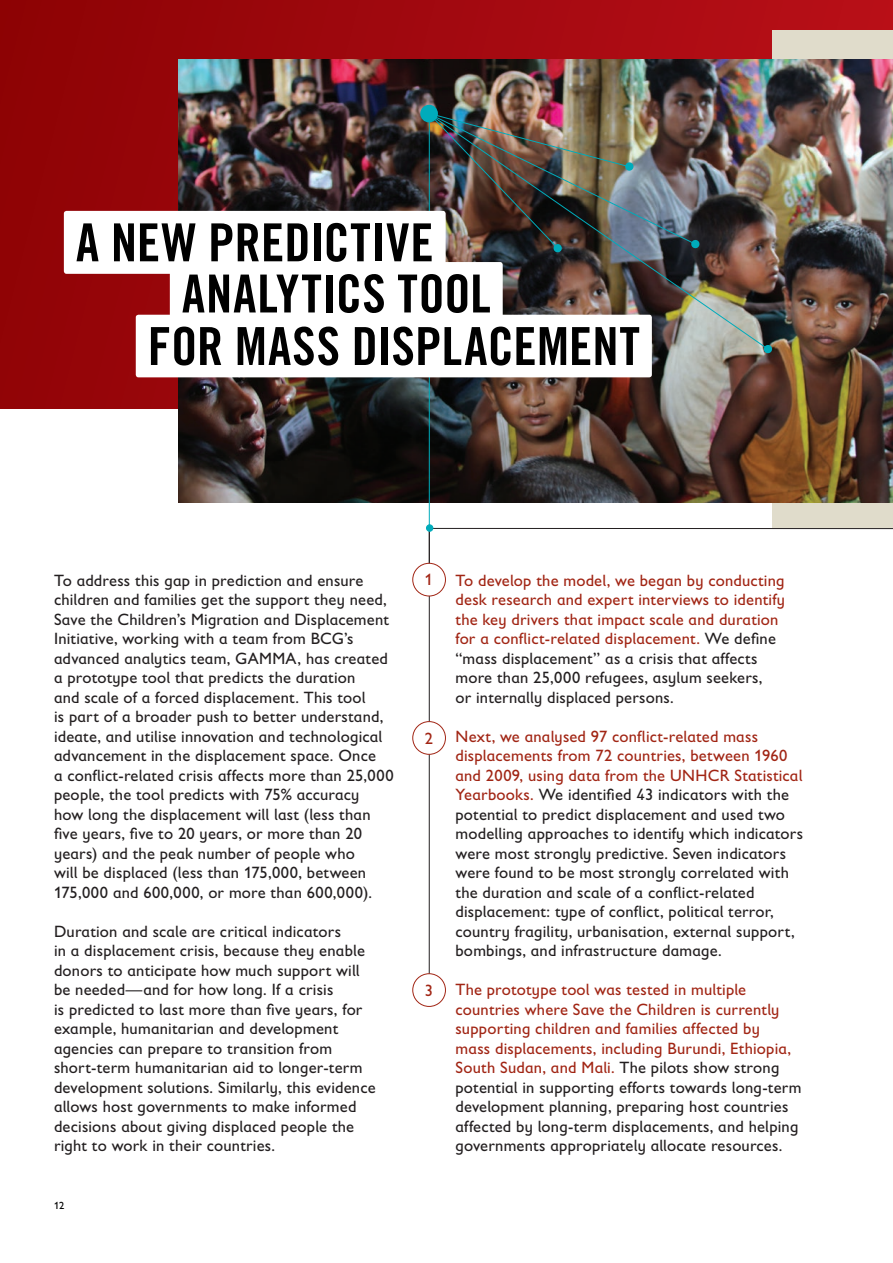
<style>
.page{position:relative;width:893px;height:1263px;background:#fff}
.page>*{position:absolute;margin:0;border:0;box-sizing:border-box;transform-origin:0 0}
.t1{font:52.5px "Trade Gothic LT Com Bd Cn 20";letter-spacing:.005em;color:#000}
.Body_Copy{font:16.5px/19.5px "Gill Sans Infant Std";letter-spacing:.01em;color:#231f20}
.Body_Copy-2{font:16.5px/19.5px "Gill Sans Infant Std";letter-spacing:.015em;color:#a12514}
.t2{font:10.5px "Gill Sans Infant Std";color:#000}
.s1{color:#231f20}
.s2{color:#a12514}
</style>
<div class="page">
<div style="left:0;top:0;width:893px;height:409px;background:linear-gradient(to right,#8d0306,#b80f18)"></div>
<div style="left:772px;top:30px;width:121px;height:498px;background:#e0dccb"></div>
<img style="left:179px;top:59px;width:714px;height:443px">
<svg style="left:428px;top:528px;width:465px;height:457px"></svg>
<div style="left:413px;top:722px;width:32px;height:32px;background:#fff;border-radius:50%"></div>
<div style="left:413px;top:721px;width:33px;height:33px;border:1px solid #a12514;border-radius:50%"></div>
<div style="left:413px;top:563px;width:32px;height:33px;background:#fff;border-radius:50%"></div>
<div style="left:413px;top:563px;width:33px;height:33px;border:1px solid #a12514;border-radius:50%"></div>
<div style="left:413px;top:974px;width:32px;height:32px;background:#fff;border-radius:50%"></div>
<div style="left:413px;top:973px;width:33px;height:33px;border:1px solid #a12514;border-radius:50%"></div>
<div style="left:426px;top:525px;width:7px;height:6px;background:#00acbb;border-radius:50%"></div>
<div style="left:426px;top:524px;width:7px;height:8px;border:1px solid #00acbb;border-radius:50%"></div>
<hr style="left:429px;top:114px;width:1px;height:414px;background:#00acbb">
<img style="left:421px;top:109px;width:348px;height:241px">
<div style="left:421px;top:106px;width:16px;height:16px;background:#00acbb;border-radius:50%"></div>
<div style="left:420px;top:105px;width:18px;height:17px;border:2px solid #00acbb;border-radius:50%"></div>
<svg style="left:689px;top:238px;width:12px;height:10px"></svg>
<svg style="left:762px;top:343px;width:12px;height:11px"></svg>
<div style="left:64px;top:211px;width:382px;height:63px;background:#fff;border-radius:3px"></div>
<div style="left:170px;top:262px;width:333px;height:63px;background:#fff;border-radius:3px"></div>
<div style="left:136px;top:315px;width:516px;height:62px;background:#fff;border-radius:3px"></div>
<p class="t1" style="left:76px;top:211px;width:359px">A NEW PREDICTIVE</p>
<p class="t1" style="left:182px;top:262px;width:310px">ANALYTICS TOOL</p>
<p class="t1" style="left:148px;top:314px;width:494px">FOR MASS DISPLACEMENT</p>
<p class="Body_Copy" style="left:54px;top:570px;width:341px">To address this gap in prediction and ensure children and families get the support they need, Save the Children’s Migration and Displacement Initiative, working with a team from BCG’s advanced analytics team, GAMMA, has created a prototype tool that predicts the duration<br>and scale of a forced displacement. This tool<br>is part of a broader push to better understand, ideate, and utilise innovation and technological advancement in the displacement space. Once<br>a conflict-related crisis affects more than 25,000 people, the tool predicts with 75% accuracy<br>how long the displacement will last (less than five years, five to 20 years, or more than 20 years) and the peak number of people who<br>will be displaced (less than 175,000, between 175,000 and 600,000, or more than 600,000).</p>
<p class="Body_Copy" style="left:54px;top:921px;width:323px">Duration and scale are critical indicators<br>in a displacement crisis, because they enable donors to anticipate how much support will be needed—and for how long. If a crisis<br>is predicted to last more than five years, for example, humanitarian and development agencies can prepare to transition from short-term humanitarian aid to longer-term development solutions. Similarly, this evidence allows host governments to make informed decisions about giving displaced people the right to work in their countries.</p>
<p class="t2" style="left:54px;top:1199px;width:12px">12</p>
<p class="Body_Copy-2" style="left:425px;top:570px;width:10px">1</p>
<p class="Body_Copy-2" style="left:425px;top:728px;width:10px">2</p>
<p class="Body_Copy-2" style="left:425px;top:980px;width:10px">3</p>
<p class="Body_Copy-2" style="left:455px;top:570px;width:331px">To develop the model, we began by conducting desk research and expert interviews to identify the key drivers that impact scale and duration for a conflict-related displacement. <span class="s1">We define “mass displacement” as a crisis that affects more than 25,000 refugees, asylum seekers,<br>or internally displaced persons.</span></p>
<p class="Body_Copy" style="left:455px;top:726px;width:349px"><span class="s2">Next, we analysed 97 conflict-related mass displacements from 72 countries, between 1960 and 2009, using data from the UNHCR Statistical Yearbooks.</span> We identified 43 indicators with the potential to predict displacement and used two modelling approaches to identify which indicators were most strongly predictive. Seven indicators were found to be most strongly correlated with the duration and scale of a conflict-related displacement: type of conflict, political terror, country fragility, urbanisation, external support, bombings, and infrastructure damage.</p>
<p class="Body_Copy" style="left:455px;top:980px;width:347px"><span class="s2">The prototype tool was tested in multiple countries where Save the Children is currently supporting children and families affected by<br>mass displacements, including Burundi, Ethiopia, South Sudan, and Mali.</span> The pilots show strong potential in supporting efforts towards long-term development planning, preparing host countries affected by long-term displacements, and helping governments appropriately allocate resources.</p>
</div>
